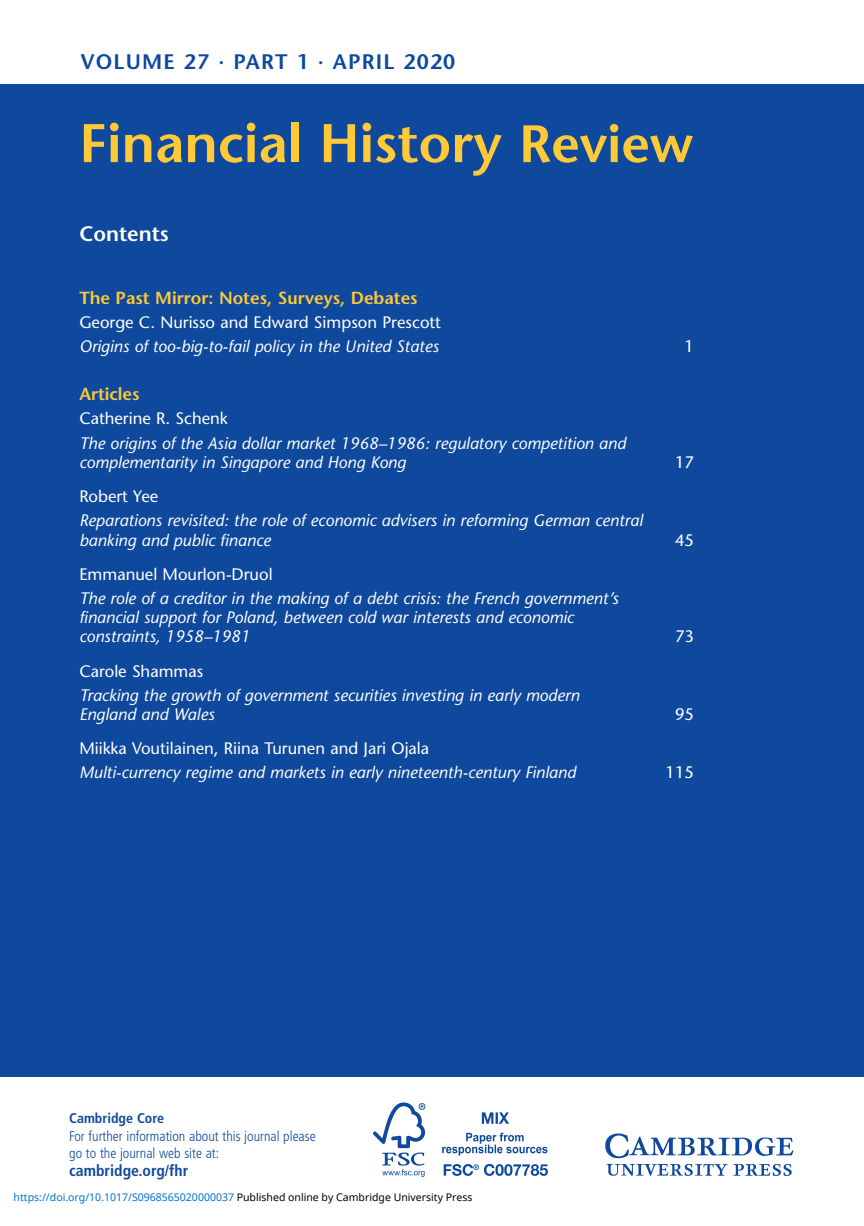
<style>
.page{position:relative;width:864px;height:1226px;background:#fff}
.page>*{position:absolute;margin:0;border:0;box-sizing:border-box;transform-origin:0 0}
.t1{font:600 54.25px "Stone Sans";color:#ffc938}
.t2{font:600 21px "Stone Sans";letter-spacing:.055em;color:#0f499d}
.t3{font:600 21px "Stone Sans";color:#fff}
.t4{font:600 17.5px "Stone Sans";color:#ffc938}
.t5{font:italic 16.62px/24.2px "Stone Sans";color:#fff}
.t6{font:16.62px "Stone Sans";color:#fff}
.t7{font:700 condensed 15.75px "Frutiger";color:#0f499d}
.t8{font:300 condensed 14px/17.5px "Frutiger";color:#0f499d}
.t9{font:10.5px "Noto Sans";color:#0172cf}
.s1{font-size:52.5px}
.s2{font-style:normal}
.s3{font-weight:700}
.s4{color:#000}
</style>
<div class="page">
<div style="left:0;top:84px;width:863px;height:992px;background:#0f499d"></div>
<img style="left:605px;top:1133px;width:189px;height:43px">
<img style="left:373px;top:1102px;width:174px;height:74px">
<p class="t2" style="left:81px;top:53px;width:376px">VOLUME 27 . PART 1 . APRIL 2020</p>
<p class="t1" style="left:79px;top:122px;width:614px">Financial History <span class="s1">Review</span></p>
<p class="t3" style="left:79px;top:225px;width:91px">Contents</p>
<p class="t4" style="left:79px;top:291px;width:340px">The Past Mirror: Notes, Surveys, Debates</p>
<p class="t5" style="left:79px;top:312px;width:363px"><span class="s2">George C. Nurisso and Edward Simpson Prescott<br></span>Origins of too-big-to-fail policy in the United States</p>
<p class="t6" style="left:684px;top:340px;width:11px">1</p>
<p class="t4" style="left:79px;top:387px;width:62px">Articles</p>
<p class="t5" style="left:79px;top:408px;width:548px"><span class="s2">Catherine R. Schenk<br></span>The origins of the Asia dollar market 1968–1986: regulatory competition and</p>
<p class="t5" style="left:79px;top:452px;width:328px">complementarity in Singapore and Hong Kong</p>
<p class="t6" style="left:674px;top:455px;width:21px">17</p>
<p class="t5" style="left:79px;top:486px;width:564px"><span class="s2">Robert Yee<br></span>Reparations revisited: the role of economic advisers in reforming German central</p>
<p class="t5" style="left:79px;top:529px;width:193px">banking and public finance</p>
<p class="t6" style="left:674px;top:533px;width:21px">45</p>
<p class="t5" style="left:79px;top:563px;width:540px"><span class="s2">Emmanuel Mourlon-Druol<br></span>The role of a creditor in the making of a debt crisis: the French government’s</p>
<p class="t5" style="left:79px;top:609px;width:496px;line-height:19.2px">financial support for Poland, between cold war interests and economic constraints, 1958–1981</p>
<p class="t6" style="left:674px;top:630px;width:21px">73</p>
<p class="t5" style="left:79px;top:660px;width:501px"><span class="s2">Carole Shammas<br></span>Tracking the growth of government securities investing in early modern</p>
<p class="t5" style="left:79px;top:704px;width:137px">England and Wales</p>
<p class="t6" style="left:674px;top:707px;width:21px">95</p>
<p class="t5" style="left:79px;top:738px;width:498px"><span class="s2">Miikka Voutilainen, Riina Turunen and Jari Ojala<br></span>Multi-currency regime and markets in early nineteenth-century Finland</p>
<p class="t6" style="left:665px;top:766px;width:30px">115</p>
<p class="t8" style="left:69px;top:1110px;width:248px"><span class="s3">Cambridge Core<br></span>For further information about this journal please go to the journal web site at:</p>
<p class="t7" style="left:69px;top:1163px;width:120px">cambridge.org/fhr</p>
<p class="t9" style="left:14px;top:1189px;width:460px">https://doi.org/10.1017/S0968565020000037 <span class="s4">Published online by Cambridge University Press</span></p>
</div>
